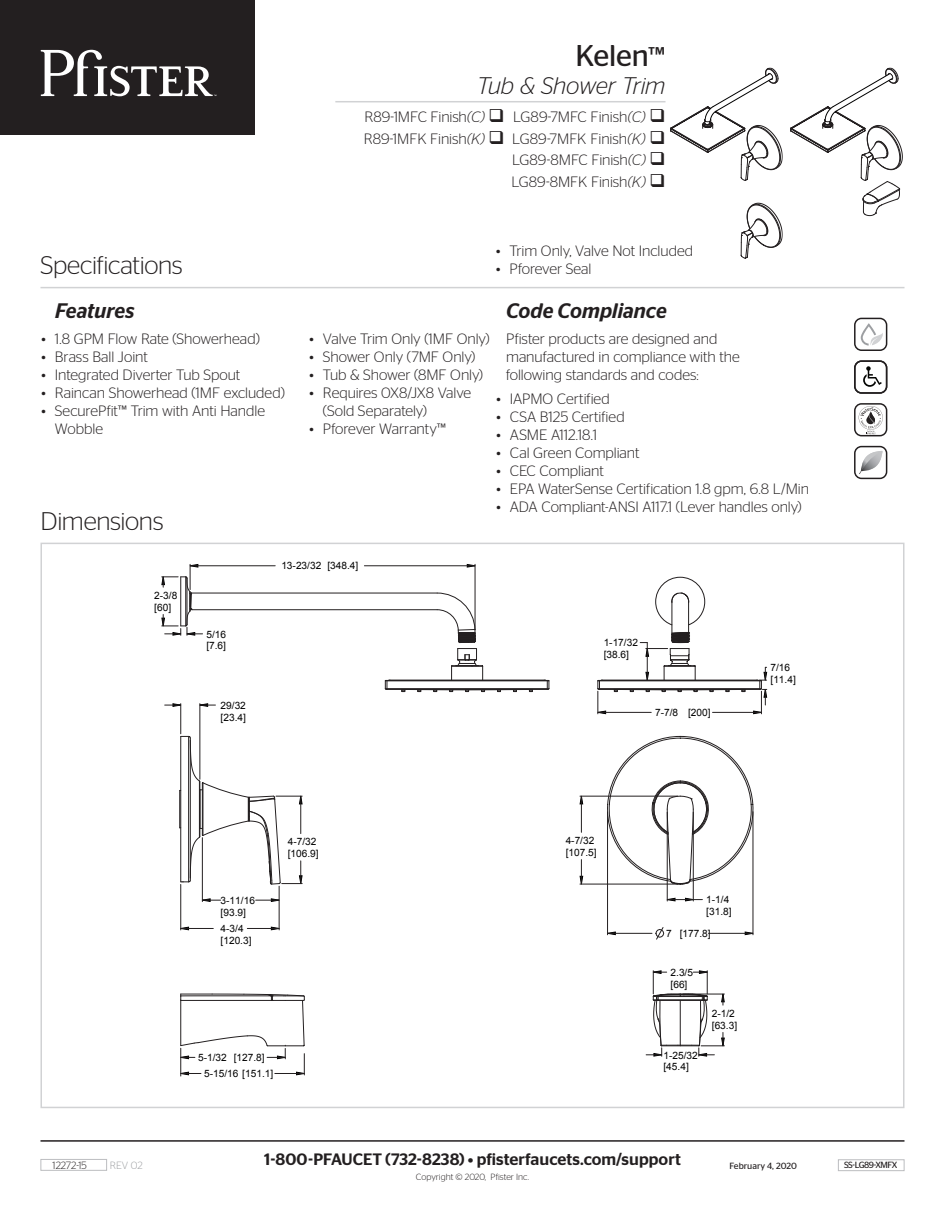
<style>
.page{position:relative;width:945px;height:1215px;background:#fff}
.page>*{position:absolute;margin:0;border:0;box-sizing:border-box;transform-origin:0 0}
.t1{font:30px "Stag Sans";letter-spacing:-.005em;color:#231f20}
.t2{font:300 25.5px "Stag Sans";letter-spacing:-.015em;color:#231f20}
.t3{font:italic 300 24px "Stag Sans";letter-spacing:-.015em;color:#231f20}
.t4{font:italic 500 21px "Stag Sans";color:#231f20}
.t5{font:500 16.5px "Stag Sans";letter-spacing:.005em;color:#231f20}
.t6{font:300 15px/18px "Stag Sans";letter-spacing:-.005em;color:#231f20}
.t7{font:300 10.5px "Stag Sans";color:#231f20}
.t8{font:300 10.5px "Stag Sans";color:#9d9fa2}
.t9{font:10.2px/11.7px "Arial";color:#000}
.t10{font:300 9px "Stag Sans";color:#231f20}
.t11{font:9px "Stag Sans";letter-spacing:-.015em;color:#231f20}
.t12{font:9px "Stag Sans";letter-spacing:-.05em;color:#231f20}
.s1{font-size:27px}
.s2{font-style:italic}
</style>
<div class="page">
<div style="left:0;top:0;width:254px;height:134px;background:#231f20"></div>
<svg style="left:41px;top:50px;width:175px;height:46px"></svg>
<hr style="left:40px;top:1140px;width:864px;height:2px;background:#231f20">
<hr style="left:40px;top:287px;width:864px;height:1px;background:#d1d2d4">
<hr style="left:335px;top:101px;width:331px;height:1px;background:#d1d2d4">
<svg style="left:655px;top:927px;width:10px;height:13px"></svg>
<svg style="left:608px;top:932px;width:7px;height:3px"></svg>
<svg style="left:745px;top:932px;width:8px;height:3px"></svg>
<svg style="left:580px;top:797px;width:3px;height:7px"></svg>
<svg style="left:668px;top:898px;width:7px;height:3px"></svg>
<svg style="left:685px;top:898px;width:8px;height:3px"></svg>
<svg style="left:467px;top:564px;width:8px;height:2px"></svg>
<svg style="left:182px;top:927px;width:7px;height:3px"></svg>
<svg style="left:271px;top:927px;width:8px;height:3px"></svg>
<hr style="left:192px;top:609px;width:245px;height:1px;background:#231f20">
<hr style="left:191px;top:593px;width:246px;height:1px;background:#231f20">
<hr style="left:179px;top:790px;width:1px;height:38px;background:#231f20">
<svg style="left:605px;top:736px;width:149px;height:149px"></svg>
<hr style="left:608px;top:933px;width:44px;height:1px;background:#231f20">
<hr style="left:709px;top:933px;width:44px;height:1px;background:#231f20">
<hr style="left:581px;top:796px;width:1px;height:36px;background:#231f20">
<svg style="left:580px;top:860px;width:3px;height:24px"></svg>
<hr style="left:667px;top:899px;width:35px;height:1px;background:#231f20">
<hr style="left:580px;top:884px;width:98px;height:1px;background:#231f20">
<hr style="left:607px;top:812px;width:1px;height:123px;background:#231f20">
<hr style="left:667px;top:812px;width:1px;height:89px;background:#231f20">
<hr style="left:580px;top:796px;width:98px;height:1px;background:#231f20">
<hr style="left:693px;top:812px;width:1px;height:89px;background:#231f20">
<hr style="left:753px;top:812px;width:1px;height:123px;background:#231f20">
<hr style="left:247px;top:928px;width:32px;height:1px;background:#231f20">
<hr style="left:181px;top:928px;width:32px;height:1px;background:#231f20">
<svg style="left:165px;top:704px;width:16px;height:2px"></svg>
<svg style="left:201px;top:704px;width:14px;height:2px"></svg>
<hr style="left:364px;top:566px;width:111px;height:1px;background:#231f20">
<hr style="left:190px;top:566px;width:85px;height:1px;background:#231f20">
<hr style="left:475px;top:564px;width:1px;height:66px;background:#231f20">
<hr style="left:279px;top:886px;width:1px;height:44px;background:#231f20">
<hr style="left:202px;top:838px;width:1px;height:64px;background:#231f20">
<hr style="left:200px;top:704px;width:1px;height:75px;background:#231f20">
<hr style="left:181px;top:884px;width:1px;height:46px;background:#231f20">
<hr style="left:181px;top:704px;width:1px;height:30px;background:#231f20">
<svg style="left:162px;top:564px;width:41px;height:71px"></svg>
<svg style="left:646px;top:971px;width:78px;height:85px"></svg>
<svg style="left:180px;top:993px;width:125px;height:83px"></svg>
<svg style="left:180px;top:736px;width:122px;height:165px"></svg>
<hr style="left:599px;top:689px;width:162px;height:1px;background:#231f20">
<hr style="left:598px;top:688px;width:163px;height:1px;background:#231f20">
<hr style="left:598px;top:681px;width:163px;height:1px;background:#231f20">
<hr style="left:602px;top:680px;width:156px;height:1px;background:#231f20">
<hr style="left:386px;top:689px;width:162px;height:1px;background:#231f20">
<hr style="left:385px;top:688px;width:164px;height:1px;background:#231f20">
<hr style="left:385px;top:681px;width:164px;height:1px;background:#231f20">
<hr style="left:389px;top:680px;width:156px;height:1px;background:#231f20">
<svg style="left:384px;top:679px;width:7px;height:11px"></svg>
<svg style="left:544px;top:679px;width:6px;height:11px"></svg>
<svg style="left:613px;top:690px;width:133px;height:2px"></svg>
<svg style="left:436px;top:592px;width:48px;height:88px"></svg>
<svg style="left:401px;top:690px;width:132px;height:2px"></svg>
<svg style="left:597px;top:679px;width:9px;height:35px"></svg>
<hr style="left:598px;top:712px;width:53px;height:1px;background:#231f20">
<hr style="left:713px;top:712px;width:48px;height:1px;background:#231f20">
<svg style="left:754px;top:667px;width:13px;height:47px"></svg>
<svg style="left:640px;top:576px;width:66px;height:104px"></svg>
<svg style="left:790px;top:68px;width:113px;height:148px"></svg>
<svg style="left:670px;top:68px;width:113px;height:113px"></svg>
<svg style="left:740px;top:202px;width:43px;height:57px"></svg>
<svg style="left:854px;top:360px;width:33px;height:34px"></svg>
<div style="left:40px;top:1159px;width:67px;height:12px;border:1px solid #bcbdc0"></div>
<svg style="left:854px;top:446px;width:33px;height:33px"></svg>
<svg style="left:854px;top:403px;width:33px;height:33px"></svg>
<svg style="left:854px;top:318px;width:33px;height:33px"></svg>
<div style="left:838px;top:1159px;width:66px;height:12px;border:1px solid #bcbdc0"></div>
<p class="t1" style="left:576px;top:38px;width:91px">Kelen<span class="s1">™</span></p>
<p class="t3" style="left:477px;top:73px;width:190px">Tub &amp; Shower Trim</p>
<p class="t6" style="left:513px;top:108px;width:154px">LG89-7MFC Finish<span class="s2">(C)</span> ❑</p>
<p class="t6" style="left:512px;top:129px;width:155px">LG89-7MFK Finish<span class="s2">(K)</span> ❑</p>
<p class="t6" style="left:512px;top:151px;width:155px">LG89-8MFC Finish<span class="s2">(C)</span> ❑</p>
<p class="t6" style="left:511px;top:172px;width:156px">LG89-8MFK Finish<span class="s2">(K)</span> ❑</p>
<p class="t6" style="left:365px;top:108px;width:142px">R89-1MFC Finish<span class="s2">(C)</span> ❑</p>
<p class="t6" style="left:364px;top:129px;width:142px">R89-1MFK Finish<span class="s2">(K)</span> ❑</p>
<p class="t6" style="left:496px;top:241px;width:199px">• Trim Only, Valve Not Included</p>
<p class="t6" style="left:496px;top:259px;width:97px">• Pforever Seal</p>
<p class="t2" style="left:40px;top:251px;width:144px">Specifications</p>
<p class="t4" style="left:55px;top:298px;width:81px">Features</p>
<p class="t4" style="left:506px;top:298px;width:162px">Code Compliance</p>
<p class="t6" style="left:41px;top:329px;width:220px">• 1.8 GPM Flow Rate (Showerhead)</p>
<p class="t6" style="left:41px;top:347px;width:108px">• Brass Ball Joint</p>
<p class="t6" style="left:41px;top:365px;width:201px">• Integrated Diverter Tub Spout</p>
<p class="t6" style="left:41px;top:383px;width:245px">• Raincan Showerhead (1MF excluded)</p>
<p class="t6" style="left:55px;top:401px;width:212px;text-indent:-14px">• SecurePfit™ Trim with Anti Handle<br>Wobble</p>
<p class="t2" style="left:40px;top:507px;width:125px">Dimensions</p>
<p class="t6" style="left:309px;top:329px;width:182px">• Valve Trim Only (1MF Only)</p>
<p class="t6" style="left:309px;top:347px;width:167px">• Shower Only (7MF Only)</p>
<p class="t6" style="left:309px;top:365px;width:175px">• Tub &amp; Shower (8MF Only)</p>
<p class="t6" style="left:323px;top:383px;width:150px;text-indent:-14px">• Requires 0X8/JX8 Valve (Sold Separately)</p>
<p class="t6" style="left:309px;top:419px;width:138px">• Pforever Warranty™</p>
<p class="t6" style="left:506px;top:329px;width:235px">Pfister products are designed and manufactured in compliance with the following standards and codes:</p>
<p class="t6" style="left:496px;top:389px;width:115px">• IAPMO Certified</p>
<p class="t6" style="left:496px;top:407px;width:130px">• CSA B125 Certified</p>
<p class="t6" style="left:496px;top:425px;width:102px">• ASME A112.18.1</p>
<p class="t6" style="left:496px;top:443px;width:145px">• Cal Green Compliant</p>
<p class="t6" style="left:496px;top:461px;width:109px">• CEC Compliant</p>
<p class="t6" style="left:496px;top:479px;width:314px">• EPA WaterSense Certification 1.8 gpm, 6.8 L/Min</p>
<p class="t6" style="left:496px;top:497px;width:307px">• ADA Compliant-ANSI A117.1 (Lever handles only)</p>
<p class="t9" style="left:154px;top:590px;width:25px">2-3/8 [60]</p>
<p class="t9" style="left:206px;top:628px;width:21px">5/16 [7.6]</p>
<p class="t9" style="left:221px;top:700px;width:27px">29/32 [23.4]</p>
<p class="t9" style="left:281px;top:560px;width:78px">13-23/32 [348.4]</p>
<p class="t9" style="left:221px;top:895px;width:36px">3-11/16 [93.9]</p>
<p class="t9" style="left:221px;top:923px;width:32px">4-3/4 [120.3]</p>
<p class="t9" style="left:288px;top:836px;width:32px">4-7/32 [106.9]</p>
<p class="t9" style="left:198px;top:1052px;width:68px">5-1/32 [127.8]</p>
<p class="t9" style="left:204px;top:1068px;width:71px">5-15/16 [151.1]</p>
<p class="t9" style="left:604px;top:637px;width:36px">1-17/32 [38.6]</p>
<p class="t9" style="left:655px;top:707px;width:57px">7-7/8 [200]</p>
<p class="t9" style="left:771px;top:662px;width:27px">7/16 [11.4]</p>
<p class="t9" style="left:566px;top:835px;width:32px">4-7/32 [107.5]</p>
<p class="t9" style="left:706px;top:894px;width:27px">1-1/4 [31.8]</p>
<p class="t9" style="left:666px;top:928px;width:46px">7 [177.8]</p>
<p class="t9" style="left:671px;top:967px;width:24px">2.3/5 [66]</p>
<p class="t9" style="left:664px;top:1049px;width:36px">1-25/32 [45.4]</p>
<p class="t9" style="left:712px;top:1008px;width:27px">2-1/2 [63.3]</p>
<p class="t5" style="left:264px;top:1150px;width:418px">1-800-PFAUCET (732-8238) • pfisterfaucets.com/support</p>
<p class="t7" style="left:53px;top:1159px;width:36px">12272-15</p>
<p class="t11" style="left:730px;top:1161px;width:69px">February 4, 2020</p>
<p class="t12" style="left:844px;top:1160px;width:55px">SS-LG89-XMFX</p>
<p class="t10" style="left:416px;top:1172px;width:115px">Copyright © 2020, Pfister Inc.</p>
<p class="t8" style="left:110px;top:1159px;width:34px">REV 02</p>
</div>
